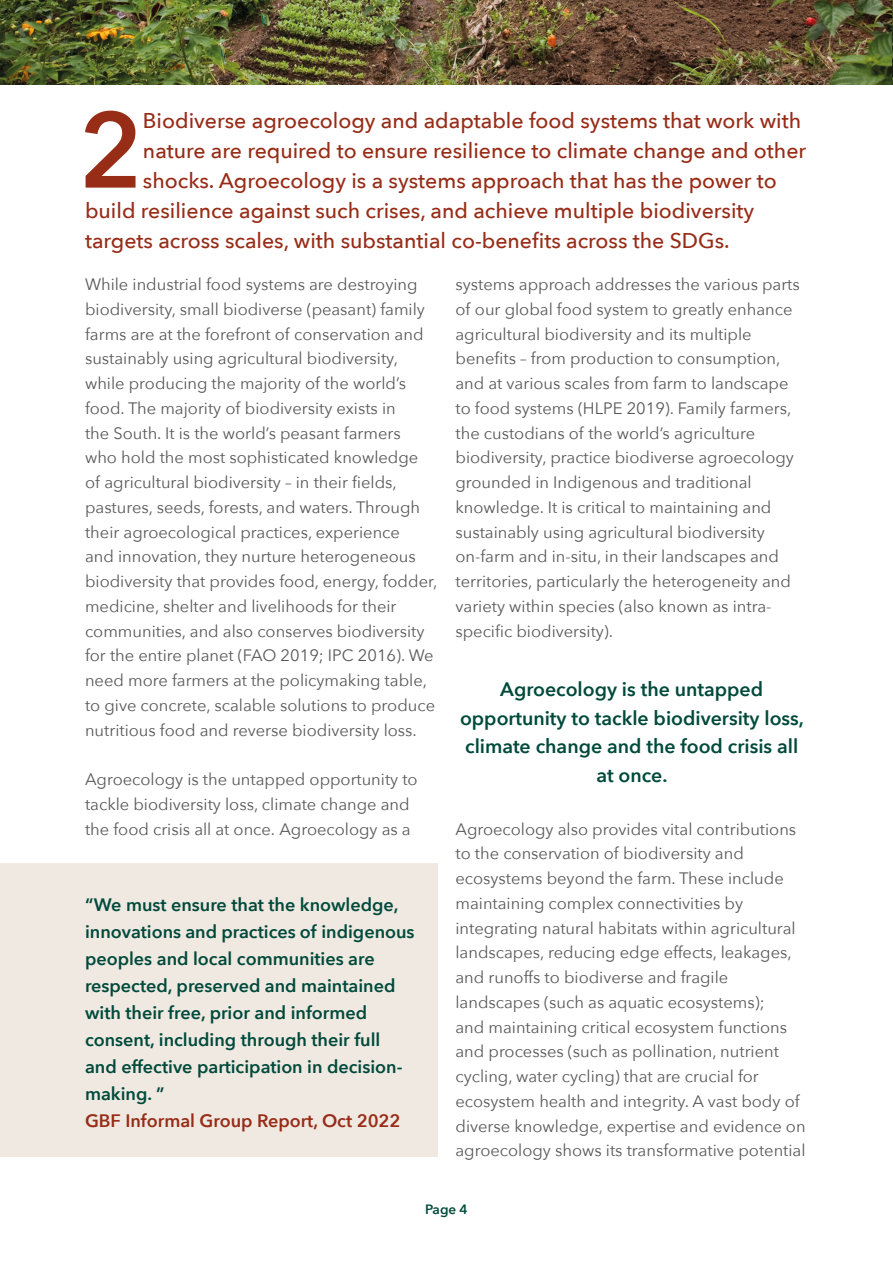
<style>
.page{position:relative;width:893px;height:1263px;background:#fff}
.page>*{position:absolute;margin:0;border:0;box-sizing:border-box;transform-origin:0 0}
.Drop_cap{font:600 106.05px "Avenir Next";color:#972c17}
.Drop_cap-2{font:500 21.3px "Avenir Next";color:#972c17}
.Highlight_main_text{font:600 19.5px/28.5px "Avenir Next";color:#004a3b;text-align:center}
.Main_text{font:600 18px/27px "Avenir Next";color:#004a3b}
.Main_text-2{font:600 18px "Avenir Next";color:#972c17}
.Main_text-3{font:16.5px/24.8px "Avenir Next";color:#585858}
.t1{font:600 13.5px "Avenir Next";color:#004a3b}
</style>
<div class="page">
<img style="left:0;top:0;width:893px;height:85px">
<div style="left:0;top:863px;width:437px;height:294px;background:#f0e9e2"></div>
<hr style="left:892px;top:758px;width:1px;height:399px;background:#f0e9e2">
<p class="Drop_cap" style="left:78px;top:60px;width:66px">2</p>
<p class="Drop_cap-2" style="left:143px;top:102px;width:660px">Biodiverse agroecology and adaptable food systems that work with</p>
<p class="Drop_cap-2" style="left:143px;top:132px;width:665px">nature are required to ensure resilience to climate change and other</p>
<p class="Drop_cap-2" style="left:143px;top:162px;width:635px">shocks. Agroecology is a systems approach that has the power to</p>
<p class="Drop_cap-2" style="left:85px;top:192px;width:671px">build resilience against such crises, and achieve multiple biodiversity</p>
<p class="Drop_cap-2" style="left:85px;top:222px;width:646px">targets across scales, with substantial co-benefits across the SDGs.</p>
<p class="Main_text-3" style="left:85px;top:271px;width:354px">While industrial food systems are destroying biodiversity, small biodiverse (peasant) family farms are at the forefront of conservation and sustainably using agricultural biodiversity, while producing the majority of the world’s food. The majority of biodiversity exists in<br>the South. It is the world’s peasant farmers<br>who hold the most sophisticated knowledge<br>of agricultural biodiversity – in their fields, pastures, seeds, forests, and waters. Through their agroecological practices, experience<br>and innovation, they nurture heterogeneous biodiversity that provides food, energy, fodder, medicine, shelter and livelihoods for their communities, and also conserves biodiversity for the entire planet (FAO 2019; IPC 2016). We need more farmers at the policymaking table, to give concrete, scalable solutions to produce nutritious food and reverse biodiversity loss.</p>
<p class="Main_text-3" style="left:85px;top:766px;width:334px">Agroecology is the untapped opportunity to tackle biodiversity loss, climate change and the food crisis all at once. Agroecology as a</p>
<p class="Main_text" style="left:85px;top:890px;width:331px">“We must ensure that the knowledge, innovations and practices of indigenous peoples and local communities are respected, preserved and maintained with their free, prior and informed consent, including through their full and effective participation in decision&shy;making. ”</p>
<p class="Main_text-2" style="left:85px;top:1105px;width:317px">GBF Informal Group Report, Oct 2022</p>
<p class="Main_text-3" style="left:455px;top:271px;width:346px">systems approach addresses the various parts of our global food system to greatly enhance agricultural biodiversity and its multiple benefits – from production to consumption, and at various scales from farm to landscape to food systems (HLPE 2019). Family farmers, the custodians of the world’s agriculture biodiversity, practice biodiverse agroecology grounded in Indigenous and traditional knowledge. It is critical to maintaining and sustainably using agricultural biodiversity on-farm and in-situ, in their landscapes and territories, particularly the heterogeneity and variety within species (also known as intra&shy;specific biodiversity).</p>
<p class="Highlight_main_text" style="left:460px;top:675px;width:345px">Agroecology is the untapped opportunity to tackle biodiversity loss, climate change and the food crisis all at once.</p>
<p class="Main_text-3" style="left:455px;top:816px;width:352px">Agroecology also provides vital contributions to the conservation of biodiversity and ecosystems beyond the farm. These include maintaining complex connectivities by integrating natural habitats within agricultural landscapes, reducing edge effects, leakages, and runoffs to biodiverse and fragile landscapes (such as aquatic ecosystems);<br>and maintaining critical ecosystem functions and processes (such as pollination, nutrient cycling, water cycling) that are crucial for ecosystem health and integrity. A vast body of diverse knowledge, expertise and evidence on agroecology shows its transformative potential</p>
<p class="t1" style="left:425px;top:1198px;width:44px">Page 4</p>
</div>
